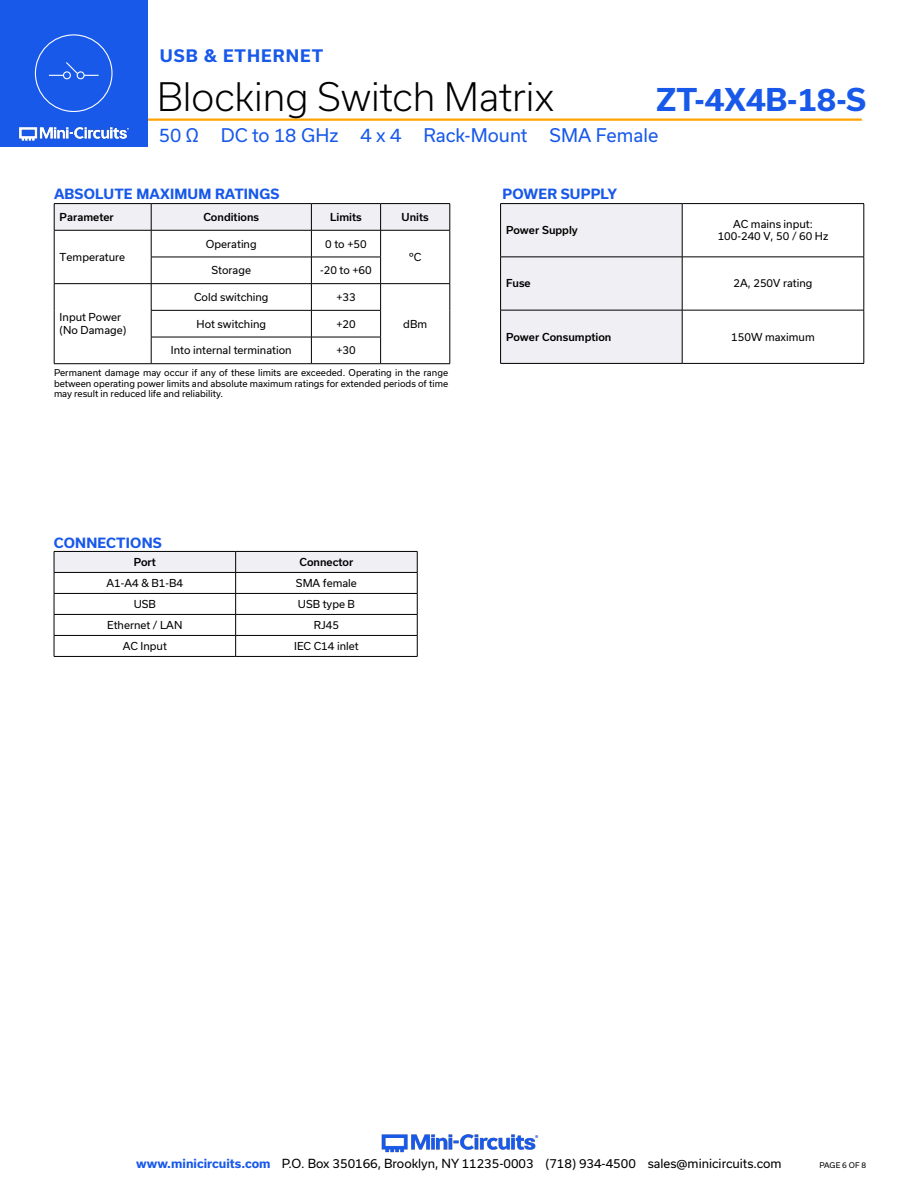
<style>
.page{position:relative;width:918px;height:1188px;background:#fff}
.page>*{position:absolute;margin:0;border:0;box-sizing:border-box;transform-origin:0 0}
.t1{font:300 37.5px "Usual";color:#000}
.t2{font:700 30px "Usual";color:#1859ea}
.t3{font:18px "Usual";color:#1859ea}
.t4{font:700 16.5px "Usual";letter-spacing:.065em;color:#1859ea}
.Blue_Headers{font:700 13.5px "Usual";letter-spacing:.015em;color:#1859ea}
.t5{font:12px "Usual";color:#000}
.Table_Body_Center{font:10.5px "Usual";color:#000}
.Table_Header_Center{font:500 10.5px "Usual";color:#000}
.Table_Body_Left_Justified{font:10.5px "Usual";color:#000}
.Table_Header_Center-2{font:10.5px "Usual";color:#000}
.Notes{font:9px/10.8px "Usual";color:#000;text-align:justify}
.t6{font:7.5px "Usual";color:#000}
.s1{font-weight:700;color:#1859ea}
</style>
<div class="page">
<hr style="left:129px;top:118px;width:733px;height:3px;background:#ffa300">
<div style="left:0;top:0;width:147px;height:147px;background:#1859ea"></div>
<img style="left:19px;top:126px;width:110px;height:15px">
<img style="left:381px;top:1134px;width:158px;height:19px">
<div style="left:35px;top:34px;width:78px;height:78px;border:1px solid #fff;border-radius:50%"></div>
<div style="left:63px;top:71px;width:8px;height:8px;border:1px solid #fff;border-radius:50%"></div>
<div style="left:77px;top:71px;width:8px;height:8px;border:1px solid #fff;border-radius:50%"></div>
<svg style="left:49px;top:62px;width:50px;height:14px"></svg>
<hr style="left:54px;top:203px;width:97px;height:1px;background:#000">
<hr style="left:151px;top:203px;width:160px;height:1px;background:#000">
<hr style="left:311px;top:203px;width:70px;height:1px;background:#000">
<hr style="left:381px;top:203px;width:69px;height:1px;background:#000">
<svg style="left:54px;top:204px;width:397px;height:160px"></svg>
<hr style="left:151px;top:363px;width:160px;height:1px;background:#000">
<hr style="left:311px;top:363px;width:70px;height:1px;background:#000">
<div style="left:501px;top:204px;width:181px;height:159px;background:#efeff4"></div>
<hr style="left:500px;top:204px;width:1px;height:53px;background:#000">
<hr style="left:682px;top:204px;width:1px;height:53px;background:#000">
<hr style="left:864px;top:204px;width:1px;height:53px;background:#000">
<hr style="left:500px;top:257px;width:1px;height:53px;background:#000">
<hr style="left:500px;top:310px;width:1px;height:53px;background:#000">
<hr style="left:500px;top:203px;width:182px;height:1px;background:#000">
<hr style="left:500px;top:257px;width:182px;height:1px;background:#000">
<hr style="left:500px;top:310px;width:182px;height:1px;background:#000">
<hr style="left:500px;top:363px;width:182px;height:1px;background:#000">
<hr style="left:682px;top:203px;width:182px;height:1px;background:#000">
<hr style="left:682px;top:257px;width:182px;height:1px;background:#000">
<hr style="left:682px;top:257px;width:1px;height:53px;background:#000">
<hr style="left:864px;top:257px;width:1px;height:53px;background:#000">
<hr style="left:682px;top:310px;width:182px;height:1px;background:#000">
<hr style="left:682px;top:310px;width:1px;height:53px;background:#000">
<hr style="left:864px;top:310px;width:1px;height:53px;background:#000">
<hr style="left:682px;top:363px;width:182px;height:1px;background:#000">
<hr style="left:54px;top:656px;width:182px;height:1px;background:#000">
<hr style="left:236px;top:656px;width:181px;height:1px;background:#000">
<svg style="left:54px;top:551px;width:364px;height:105px"></svg>
<h3 class="t4" style="left:160px;top:46px;width:165px">USB &amp; ETHERNET</h3>
<h1 class="t1" style="left:157px;top:75px;width:398px">Blocking Switch Matrix</h1>
<h2 class="t2" style="left:656px;top:83px;width:212px">ZT-4X4B-18-S</h2>
<h3 class="t3" style="left:159px;top:125px;width:501px">50 Ω DC to 18 GHz 4 x 4 Rack-Mount SMA Female</h3>
<p class="Blue_Headers" style="left:54px;top:186px;width:227px">ABSOLUTE MAXIMUM RATINGS</p>
<p class="Blue_Headers" style="left:502px;top:186px;width:116px">POWER SUPPLY</p>
<p class="Table_Header_Center" style="left:60px;top:211px;width:56px">Parameter</p>
<p class="Table_Header_Center" style="left:203px;top:211px;width:57px">Conditions</p>
<p class="Table_Header_Center" style="left:330px;top:211px;width:33px">Limits</p>
<p class="Table_Header_Center" style="left:402px;top:211px;width:29px">Units</p>
<p class="Table_Header_Center-2" style="left:60px;top:251px;width:67px">Temperature</p>
<p class="Table_Header_Center" style="left:506px;top:224px;width:73px">Power Supply</p>
<p class="Table_Body_Center" style="left:206px;top:238px;width:52px">Operating</p>
<p class="Table_Body_Center" style="left:325px;top:238px;width:43px">0 to +50</p>
<p class="Table_Body_Center" style="left:409px;top:251px;width:14px">ºC</p>
<p class="Table_Body_Center" style="left:212px;top:264px;width:41px">Storage</p>
<p class="Table_Body_Center" style="left:320px;top:264px;width:53px">-20 to +60</p>
<p class="Table_Body_Center" style="left:733px;top:218px;width:81px">AC mains input:</p>
<p class="Table_Body_Center" style="left:718px;top:230px;width:112px">100-240 V, 50 / 60 Hz</p>
<p class="Table_Header_Center-2" style="left:60px;top:311px;width:63px">Input Power</p>
<p class="Table_Header_Center-2" style="left:60px;top:324px;width:68px">(No Damage)</p>
<p class="Table_Body_Center" style="left:194px;top:291px;width:76px">Cold switching</p>
<p class="Table_Body_Center" style="left:336px;top:291px;width:21px">+33</p>
<p class="Table_Body_Center" style="left:197px;top:318px;width:71px">Hot switching</p>
<p class="Table_Body_Center" style="left:336px;top:318px;width:21px">+20</p>
<p class="Table_Body_Center" style="left:403px;top:318px;width:25px">dBm</p>
<p class="Table_Body_Center" style="left:171px;top:344px;width:122px">Into internal termination</p>
<p class="Table_Body_Center" style="left:336px;top:344px;width:21px">+30</p>
<p class="Notes" style="left:54px;top:367px;width:396px">Permanent damage may occur if any of these limits are exceeded. Operating in the range between operating power limits and absolute maximum ratings for extended periods of time may result in reduced life and reliability.</p>
<p class="Blue_Headers" style="left:54px;top:535px;width:109px">CONNECTIONS</p>
<p class="Table_Header_Center" style="left:134px;top:556px;width:24px">Port</p>
<p class="Table_Header_Center" style="left:300px;top:556px;width:55px">Connector</p>
<p class="Table_Body_Left_Justified" style="left:107px;top:577px;width:78px">A1-A4 &amp; B1-B4</p>
<p class="Table_Body_Left_Justified" style="left:296px;top:577px;width:63px">SMA female</p>
<p class="Table_Body_Left_Justified" style="left:134px;top:598px;width:24px">USB</p>
<p class="Table_Body_Left_Justified" style="left:298px;top:598px;width:59px">USB type B</p>
<p class="Table_Body_Left_Justified" style="left:107px;top:619px;width:77px">Ethernet / LAN</p>
<p class="Table_Body_Left_Justified" style="left:314px;top:619px;width:27px">RJ45</p>
<p class="Table_Body_Left_Justified" style="left:123px;top:640px;width:46px">AC Input</p>
<p class="Table_Body_Left_Justified" style="left:294px;top:640px;width:66px">IEC C14 inlet</p>
<p class="Table_Header_Center" style="left:506px;top:277px;width:26px">Fuse</p>
<p class="Table_Body_Center" style="left:734px;top:277px;width:80px">2A, 250V rating</p>
<p class="Table_Header_Center" style="left:506px;top:331px;width:107px">Power Consumption</p>
<p class="Table_Body_Center" style="left:731px;top:331px;width:85px">150W maximum</p>
<h3 class="t5" style="left:136px;top:1157px;width:647px"><span class="s1">www.minicircuits.com</span> P.O. Box 350166, Brooklyn, NY 11235-0003 (718) 934-4500 sales@minicircuits.com</h3>
<p class="t6" style="left:819px;top:1161px;width:48px">PAGE 6 OF 8</p>
</div>
